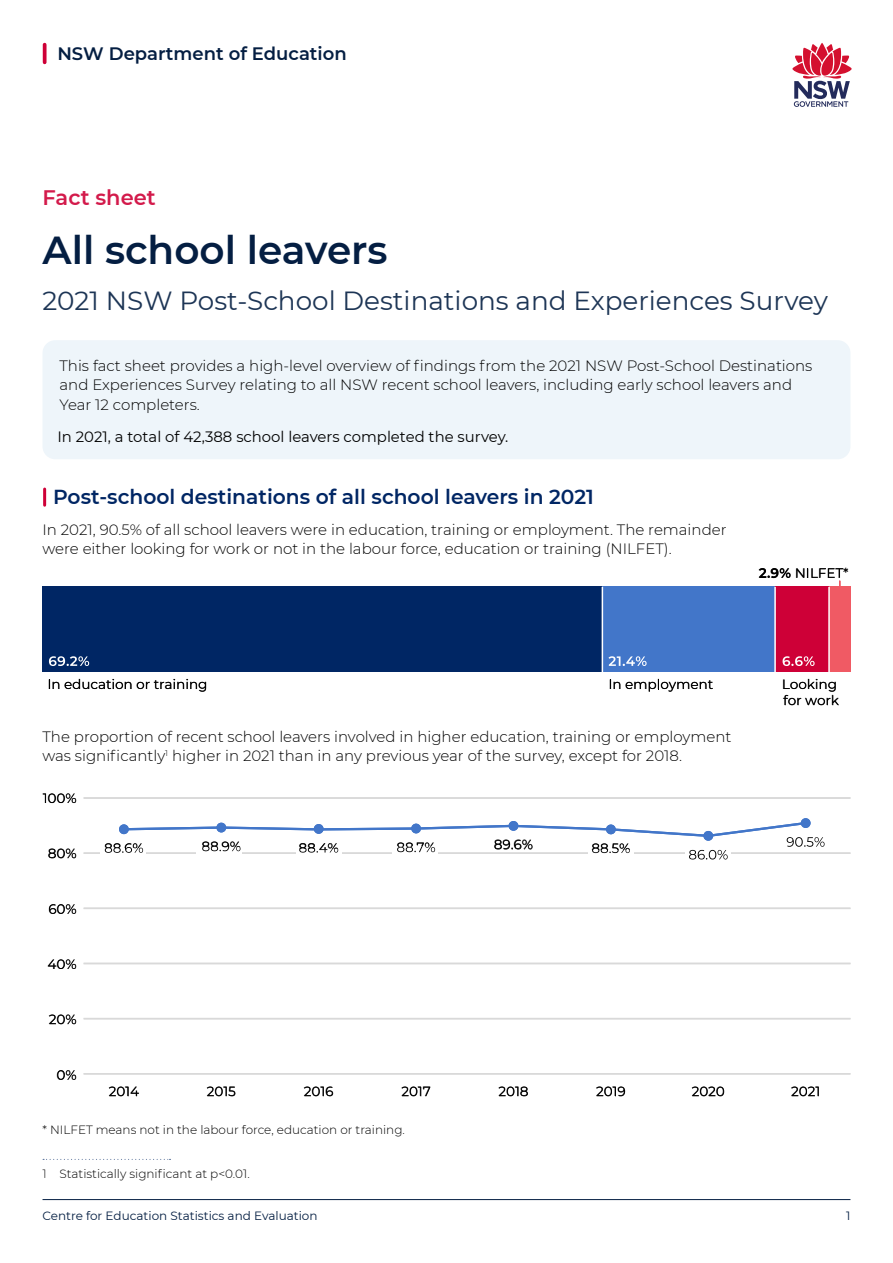
<style>
.page{position:relative;width:893px;height:1263px;background:#fff}
.page>*{position:absolute;margin:0;border:0;box-sizing:border-box;transform-origin:0 0}
.t1{font:600 39px "Montserrat";color:#041e42}
.H1_-_subheading{font:26.25px "Montserrat";color:#1d3555}
.Fact_sheet_tag{font:600 21px "Montserrat";color:#d31a4b}
.t2{font:600 20.25px "Montserrat";color:#002664}
.DoE_tagline{font:600 18px "Montserrat";color:#041e42}
.Body_text{font:300 15px/19.5px "Montserrat";color:#000}
.Pull_out_box_text{font:300 15px/19.5px "Montserrat";color:#000}
.Pull_out_box_text-2{font:15px "Montserrat";color:#000}
.t3{font:13.5px/16.2px "Montserrat";color:#000}
.Notes{font:300 12px "Montserrat";color:#000}
.t4{font:12px "Montserrat";color:#041e42}
.Footnotes{font:300 12px "Montserrat";color:#000}
.s1{font-weight:600}
</style>
<div class="page">
<hr style="left:43px;top:1199px;width:807px;height:1px;background:#041e42">
<div style="left:43px;top:340px;width:807px;height:119px;background:#eef5fa;border-radius:13px"></div>
<svg style="left:43px;top:45px;width:4px;height:17px"></svg>
<svg style="left:792px;top:43px;width:60px;height:64px"></svg>
<hr style="left:43px;top:489px;width:3px;height:16px;background:#ce0037">
<svg style="left:43px;top:1159px;width:128px;height:1px"></svg>
<svg style="left:49px;top:679px;width:10px;height:10px"></svg>
<svg style="left:65px;top:679px;width:66px;height:10px"></svg>
<svg style="left:137px;top:679px;width:69px;height:13px"></svg>
<svg style="left:610px;top:679px;width:10px;height:10px"></svg>
<svg style="left:626px;top:679px;width:87px;height:13px"></svg>
<svg style="left:783px;top:679px;width:56px;height:26px"></svg>
<div style="left:43px;top:587px;width:560px;height:85px;background:#002664"></div>
<div style="left:602px;top:587px;width:173px;height:85px;background:#4276c9"></div>
<div style="left:775px;top:587px;width:54px;height:85px;background:#ce0037"></div>
<div style="left:829px;top:587px;width:21px;height:85px;background:#f05a64"></div>
<svg style="left:49px;top:656px;width:40px;height:10px"></svg>
<svg style="left:608px;top:656px;width:39px;height:10px"></svg>
<svg style="left:783px;top:656px;width:32px;height:10px"></svg>
<hr style="left:774px;top:587px;width:2px;height:87px;background:#fff">
<hr style="left:828px;top:587px;width:2px;height:87px;background:#fff">
<hr style="left:602px;top:587px;width:1px;height:87px;background:#fff">
<svg style="left:759px;top:568px;width:31px;height:10px"></svg>
<svg style="left:796px;top:568px;width:52px;height:19px"></svg>
<hr style="left:84px;top:797px;width:766px;height:2px;background:#d9d9d9">
<hr style="left:84px;top:852px;width:766px;height:2px;background:#d9d9d9">
<hr style="left:84px;top:907px;width:766px;height:2px;background:#d9d9d9">
<hr style="left:84px;top:963px;width:766px;height:1px;background:#d9d9d9">
<hr style="left:84px;top:1018px;width:766px;height:1px;background:#d9d9d9">
<hr style="left:84px;top:1073px;width:766px;height:1px;background:#d9d9d9">
<svg style="left:57px;top:1070px;width:19px;height:10px"></svg>
<svg style="left:49px;top:1015px;width:27px;height:9px"></svg>
<svg style="left:48px;top:959px;width:28px;height:10px"></svg>
<svg style="left:49px;top:904px;width:27px;height:10px"></svg>
<svg style="left:49px;top:849px;width:27px;height:9px"></svg>
<svg style="left:43px;top:793px;width:33px;height:10px"></svg>
<svg style="left:109px;top:1087px;width:30px;height:9px"></svg>
<svg style="left:207px;top:1087px;width:28px;height:9px"></svg>
<svg style="left:304px;top:1087px;width:29px;height:9px"></svg>
<svg style="left:402px;top:1087px;width:28px;height:9px"></svg>
<svg style="left:499px;top:1087px;width:29px;height:9px"></svg>
<svg style="left:596px;top:1087px;width:29px;height:9px"></svg>
<svg style="left:791px;top:1087px;width:28px;height:9px"></svg>
<svg style="left:692px;top:1087px;width:32px;height:9px"></svg>
<svg style="left:801px;top:818px;width:10px;height:10px"></svg>
<div style="left:100px;top:848px;width:45px;height:17px;background:#fff"></div>
<svg style="left:105px;top:820px;width:719px;height:39px"></svg>
<p class="DoE_tagline" style="left:57px;top:41px;width:291px">NSW Department of Education</p>
<p class="Fact_sheet_tag" style="left:43px;top:182px;width:115px">Fact sheet</p>
<h1 class="t1" style="left:43px;top:223px;width:347px">All school leavers</h1>
<h2 class="H1_-_subheading" style="left:43px;top:283px;width:787px">2021 NSW Post-School Destinations and Experiences Survey</h2>
<p class="Pull_out_box_text" style="left:60px;top:355px;width:754px">This fact sheet provides a high-level overview of findings from the 2021 NSW Post-School Destinations and Experiences Survey relating to all NSW recent school leavers, including early school leavers and<br>Year 12 completers.</p>
<p class="Pull_out_box_text-2" style="left:57px;top:426px;width:452px">In 2021, a total of 42,388 school leavers completed the survey.</p>
<h2 class="t2" style="left:53px;top:483px;width:542px">Post-school destinations of all school leavers in 2021</h2>
<p class="Body_text" style="left:43px;top:519px;width:686px">In 2021, 90.5% of all school leavers were in education, training or employment. The remainder were either looking for work or not in the labour force, education or training (NILFET).</p>
<p class="t3" style="left:759px;top:564px;width:91px"><span class="s1">2.9%</span> NILFET*</p>
<p class="t3" style="left:47px;top:676px;width:162px">In education or training</p>
<p class="t3" style="left:608px;top:676px;width:106px">In employment</p>
<p class="t3" style="left:782px;top:676px;width:59px">Looking for work</p>
<p class="Body_text" style="left:43px;top:726px;width:690px">The proportion of recent school leavers involved in higher education, training or employment was significantly<sup>1</sup> higher in 2021 than in any previous year of the survey, except for 2018.</p>
<p class="t3" style="left:43px;top:790px;width:35px">100%</p>
<p class="t3" style="left:48px;top:845px;width:30px">80%</p>
<p class="t3" style="left:48px;top:900px;width:30px">60%</p>
<p class="t3" style="left:48px;top:955px;width:31px">40%</p>
<p class="t3" style="left:49px;top:1011px;width:29px">20%</p>
<p class="t3" style="left:57px;top:1066px;width:22px">0%</p>
<p class="t3" style="left:104px;top:839px;width:41px">88.6%</p>
<p class="t3" style="left:202px;top:838px;width:41px">88.9%</p>
<p class="t3" style="left:299px;top:839px;width:42px">88.4%</p>
<p class="t3" style="left:396px;top:839px;width:41px">88.7%</p>
<p class="t3" style="left:494px;top:836px;width:41px">89.6%</p>
<p class="t3" style="left:591px;top:840px;width:40px">88.5%</p>
<p class="t3" style="left:109px;top:1083px;width:32px">2014</p>
<p class="t3" style="left:207px;top:1083px;width:31px">2015</p>
<p class="t3" style="left:304px;top:1083px;width:31px">2016</p>
<p class="t3" style="left:401px;top:1083px;width:31px">2017</p>
<p class="t3" style="left:498px;top:1083px;width:32px">2018</p>
<p class="t3" style="left:596px;top:1083px;width:31px">2019</p>
<p class="t3" style="left:692px;top:1083px;width:35px">2020</p>
<p class="t3" style="left:791px;top:1083px;width:31px">2021</p>
<p class="Notes" style="left:43px;top:1122px;width:364px">* NILFET means not in the labour force, education or training.</p>
<p class="Footnotes" style="left:60px;top:1165px;width:192px">Statistically significant at p&lt;0.01.</p>
<p class="t4" style="left:43px;top:1208px;width:277px">Centre for Education Statistics and Evaluation</p>
<p class="t4" style="left:846px;top:1208px;width:6px">1</p>
</div>
